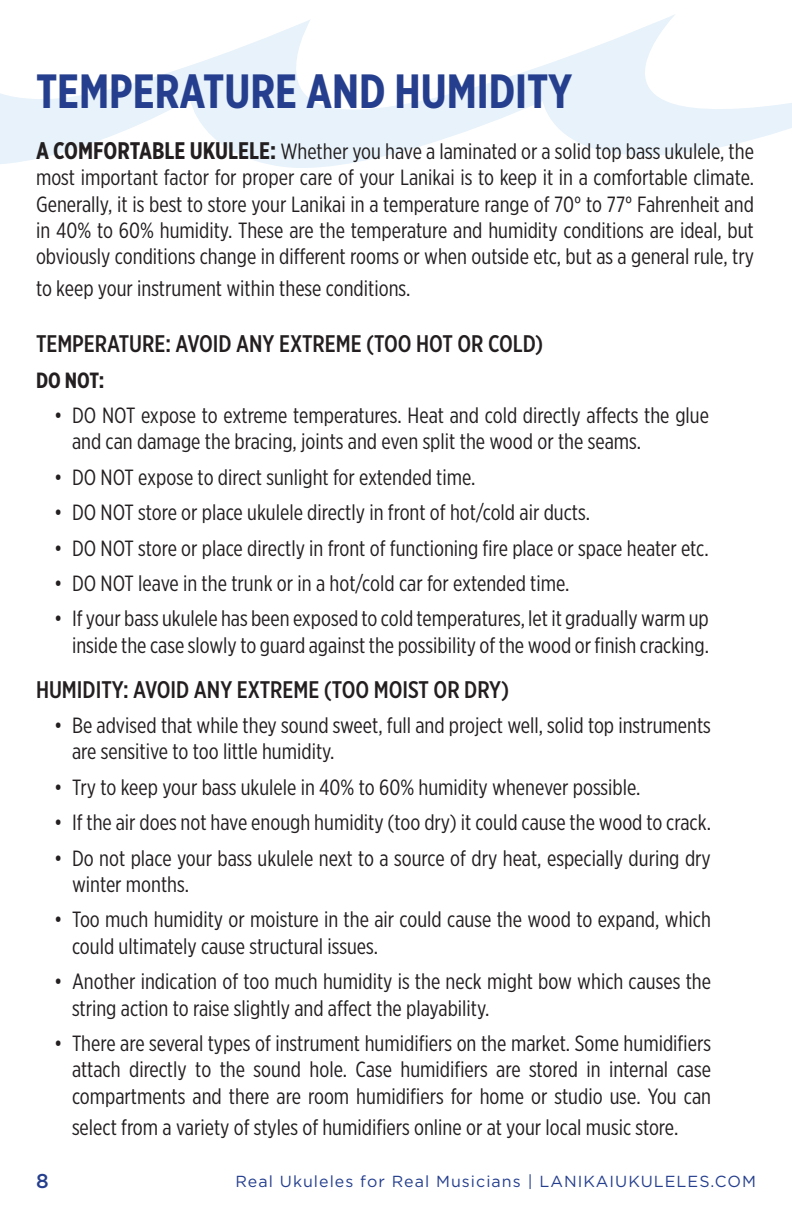
<style>
.page{position:relative;width:792px;height:1224px;background:#fff}
.page>*{position:absolute;margin:0;border:0;box-sizing:border-box;transform-origin:0 0}
.t1{font:700 48px "Gotham X Narrow";color:#253f8e}
.sub_par{font:500 24px "Gotham X Narrow";color:#231f20}
.Gotham_XNarrow{font:500 24px "Gotham X Narrow";color:#231f20}
.sub_par-2{font:22px/26.4px "Gotham X Narrow";color:#231f20}
.sub_par-3{font:700 22px "Gotham X Narrow";color:#231f20}
.t2{font:500 20px "Gotham";color:#253f8e}
.t3{font:16px "Gotham";letter-spacing:.065em;color:#253f8e}
.s1{font-weight:700;font-size:24px}
</style>
<div class="page">
<svg style="left:0;top:14px;width:792px;height:154px"></svg>
<p class="t1" style="left:36px;top:61px;width:538px">TEMPERATURE AND HUMIDITY</p>
<p class="sub_par-2" style="left:36px;top:138px;width:720px;text-align:justify"><span class="s1">A COMFORTABLE UKULELE:</span> Whether you have a laminated or a solid top bass ukulele, the most important factor for proper care of your Lanikai is to keep it in a comfortable climate.<br>Generally, it is best to store your Lanikai in a temperature range of 70° to 77° Fahrenheit and in 40% to 60% humidity. These are the temperature and humidity conditions are ideal, but obviously conditions change in different rooms or when outside etc, but as a general rule, try</p>
<p class="sub_par-2" style="left:36px;top:274px;width:376px">to keep your instrument within these conditions.</p>
<p class="sub_par" style="left:36px;top:329px;width:509px">TEMPERATURE: AVOID ANY EXTREME (TOO HOT OR COLD)</p>
<p class="sub_par-3" style="left:36px;top:366px;width:70px">DO NOT:</p>
<p class="sub_par-2" style="left:72px;top:402px;width:639px;text-indent:-18px">• DO NOT expose to extreme temperatures. Heat and cold directly affects the glue and can damage the bracing, joints and even split the wood or the seams.</p>
<p class="sub_par-2" style="left:54px;top:464px;width:423px">• DO NOT expose to direct sunlight for extended time.</p>
<p class="sub_par-2" style="left:54px;top:499px;width:538px">• DO NOT store or place ukulele directly in front of hot/cold air ducts.</p>
<p class="sub_par-2" style="left:54px;top:534px;width:656px">• DO NOT store or place directly in front of functioning fire place or space heater etc.</p>
<p class="sub_par-2" style="left:54px;top:570px;width:517px">• DO NOT leave in the trunk or in a hot/cold car for extended time.</p>
<p class="sub_par-2" style="left:54px;top:605px;width:657px;text-align:right">• If your bass ukulele has been exposed to cold temperatures, let it gradually warm up inside the case slowly to guard against the possibility of the wood or finish cracking.</p>
<p class="Gotham_XNarrow" style="left:36px;top:675px;width:475px">HUMIDITY: AVOID ANY EXTREME (TOO MOIST OR DRY)</p>
<p class="sub_par-2" style="left:72px;top:712px;width:640px;text-indent:-18px">• Be advised that while they sound sweet, full and project well, solid top instruments are sensitive to too little humidity.</p>
<p class="sub_par-2" style="left:54px;top:773px;width:588px">• Try to keep your bass ukulele in 40% to 60% humidity whenever possible.</p>
<p class="sub_par-2" style="left:54px;top:809px;width:659px">• If the air does not have enough humidity (too dry) it could cause the wood to crack.</p>
<p class="sub_par-2" style="left:72px;top:844px;width:640px;text-indent:-18px">• Do not place your bass ukulele next to a source of dry heat, especially during dry winter months.</p>
<p class="sub_par-2" style="left:72px;top:906px;width:640px;text-indent:-18px">• Too much humidity or moisture in the air could cause the wood to expand, which could ultimately cause structural issues.</p>
<p class="sub_par-2" style="left:72px;top:968px;width:641px;text-indent:-18px">• Another indication of too much humidity is the neck might bow which causes the string action to raise slightly and affect the playability.</p>
<p class="sub_par-2" style="left:72px;top:1030px;width:641px;text-align:justify;text-indent:-18px">• There are several types of instrument humidifiers on the market. Some humidifiers attach directly to the sound hole. Case humidifiers are stored in internal case compartments and there are room humidifiers for home or studio use. You can</p>
<p class="sub_par-2" style="left:72px;top:1114px;width:608px">select from a variety of styles of humidifiers online or at your local music store.</p>
<p class="t2" style="left:36px;top:1168px;width:14px">8</p>
<p class="t3" style="left:236px;top:1171px;width:522px">Real Ukuleles for Real Musicians | LANIKAIUKULELES.COM</p>
</div>
